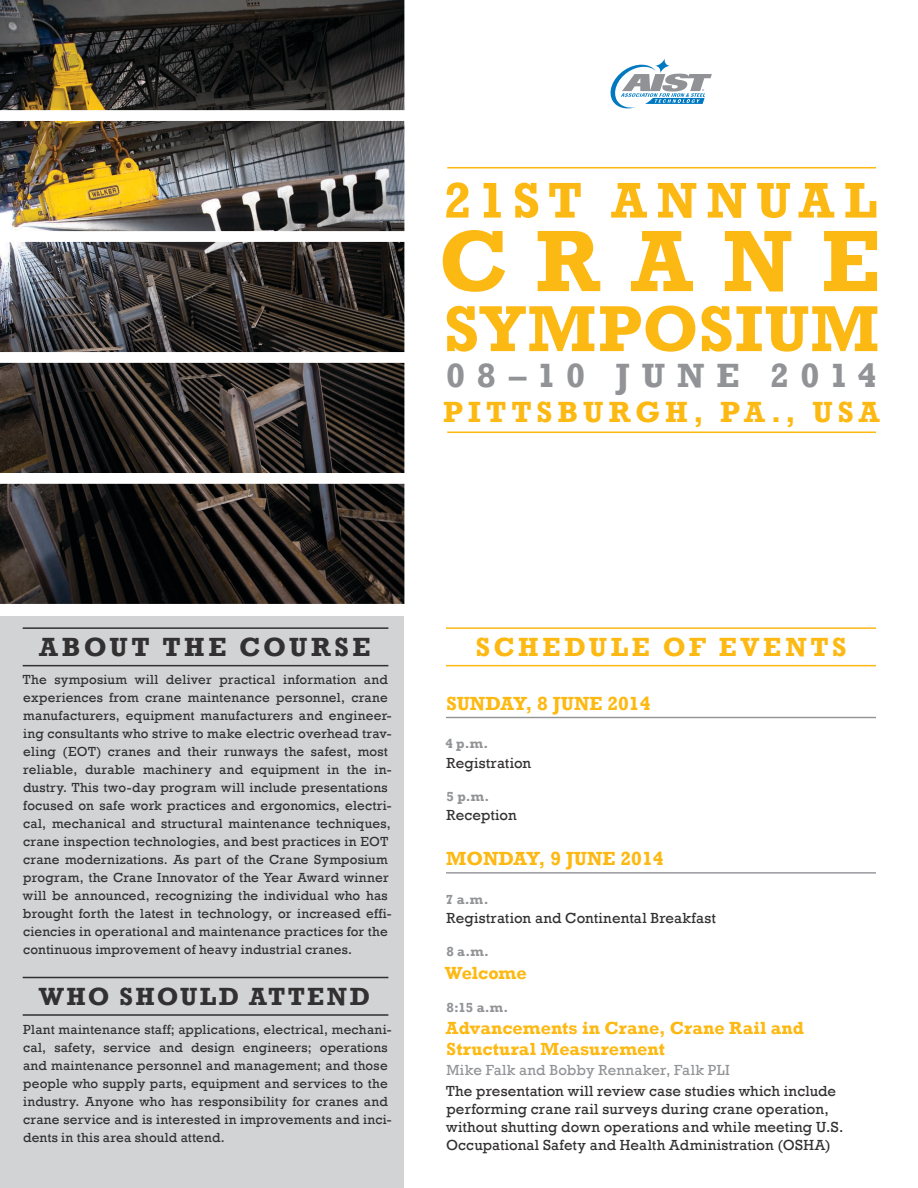
<style>
.page{position:relative;width:918px;height:1188px;background:#fff}
.page>*{position:absolute;margin:0;border:0;box-sizing:border-box;transform-origin:0 0}
.t1{font:700 88.5px "Rockwell";letter-spacing:.33em;color:#fdb913}
.t2{font:700 66px "Rockwell";letter-spacing:.02em;color:#fdb913}
.t3{font:700 51px "Rockwell";letter-spacing:.17em;color:#fdb913}
.t4{font:700 34.5px "Rockwell";letter-spacing:.335em;color:#919396}
.t5{font:700 30px "Rockwell";letter-spacing:.165em;color:#fdb913}
.t6{font:700 27px "Rockwell";letter-spacing:.135em;color:#fdb913}
.t7{font:700 27px "Rockwell";letter-spacing:.13em;color:#323031}
.t8{font:700 25.5px "Rockwell";letter-spacing:.09em;color:#323031}
.t9{font:700 19.5px "Rockwell";color:#fdb913}
.t10{font:700 18px/21px "Rockwell";letter-spacing:.005em;color:#fdb913}
.t11{font:15px/18px "Rockwell";letter-spacing:.01em;color:#323031}
.t12{font:15px "Rockwell";letter-spacing:.015em;color:#919396}
.t13{font:13.5px/18px "Rockwell";letter-spacing:.015em;color:#323031}
.t14{font:700 13.5px "Rockwell";color:#919396}
</style>
<div class="page">
<svg style="left:611px;top:59px;width:101px;height:49px"></svg>
<div style="left:0;top:616px;width:404px;height:572px;background:#d1d3d4"></div>
<hr style="left:23px;top:627px;width:365px;height:2px;background:#323031">
<hr style="left:23px;top:665px;width:365px;height:1px;background:#323031">
<hr style="left:23px;top:977px;width:365px;height:1px;background:#323031">
<hr style="left:23px;top:1014px;width:365px;height:2px;background:#323031">
<hr style="left:447px;top:431px;width:429px;height:2px;background:#fdb913">
<hr style="left:447px;top:167px;width:429px;height:2px;background:#fdb913">
<hr style="left:446px;top:627px;width:430px;height:2px;background:#fdb913">
<hr style="left:446px;top:665px;width:430px;height:1px;background:#fdb913">
<hr style="left:446px;top:717px;width:430px;height:1px;background:#919396">
<hr style="left:446px;top:872px;width:430px;height:2px;background:#919396">
<img style="left:0;top:0;width:404px;height:604px">
<h3 class="t3" style="left:444px;top:170px;width:435px">21ST ANNUAL</h3>
<h1 class="t1" style="left:438px;top:208px;width:443px">CRANE</h1>
<h2 class="t2" style="left:444px;top:289px;width:437px">SYMPOSIUM</h2>
<h3 class="t4" style="left:446px;top:355px;width:432px">08–10 JUNE 2014</h3>
<h3 class="t5" style="left:443px;top:393px;width:438px">PITTSBURGH, PA., USA</h3>
<h3 class="t7" style="left:39px;top:630px;width:333px">ABOUT THE COURSE</h3>
<p class="t13" style="left:23px;top:671px;width:370px">The symposium will deliver practical information and experiences from crane maintenance personnel, crane manufacturers, equipment manufacturers and engineer&shy;ing consultants who strive to make electric overhead trav&shy;eling (EOT) cranes and their runways the safest, most reliable, durable machinery and equipment in the in&shy;dustry. This two-day program will include presentations focused on safe work practices and ergonomics, electri&shy;cal, mechanical and structural maintenance techniques, crane inspection technologies, and best practices in EOT crane modernizations. As part of the Crane Symposium program, the Crane Innovator of the Year Award winner will be announced, recognizing the individual who has brought forth the latest in technology, or increased effi&shy;ciencies in operational and maintenance practices for the continuous improvement of heavy industrial cranes.</p>
<h3 class="t8" style="left:39px;top:981px;width:333px">WHO SHOULD ATTEND</h3>
<p class="t13" style="left:23px;top:1020px;width:370px">Plant maintenance staff; applications, electrical, mechani&shy;cal, safety, service and design engineers; operations and maintenance personnel and management; and those people who supply parts, equipment and services to the industry. Anyone who has responsibility for cranes and crane service and is interested in improvements and inci&shy;dents in this area should attend.</p>
<h3 class="t6" style="left:476px;top:630px;width:372px">SCHEDULE OF EVENTS</h3>
<h3 class="t9" style="left:446px;top:692px;width:206px">SUNDAY, 8 JUNE 2014</h3>
<p class="t14" style="left:445px;top:736px;width:44px">4 p.m.</p>
<p class="t11" style="left:446px;top:754px;width:86px">Registration</p>
<p class="t14" style="left:447px;top:788px;width:44px">5 p.m.</p>
<p class="t11" style="left:446px;top:806px;width:72px">Reception</p>
<h3 class="t9" style="left:446px;top:847px;width:219px">MONDAY, 9 JUNE 2014</h3>
<p class="t14" style="left:446px;top:891px;width:44px">7 a.m.</p>
<p class="t11" style="left:446px;top:909px;width:271px">Registration and Continental Breakfast</p>
<p class="t14" style="left:447px;top:943px;width:44px">8 a.m.</p>
<h3 class="t10" style="left:445px;top:962px;width:84px">Welcome</h3>
<p class="t14" style="left:447px;top:999px;width:63px">8:15 a.m.</p>
<h3 class="t10" style="left:446px;top:1018px;width:360px">Advancements in Crane, Crane Rail and<br>Structural Measurement</h3>
<p class="t12" style="left:446px;top:1061px;width:285px">Mike Falk and Bobby Rennaker, Falk PLI</p>
<p class="t11" style="left:446px;top:1082px;width:399px">The presentation will review case studies which include performing crane rail surveys during crane operation, without shutting down operations and while meeting U.S.<br>Occupational Safety and Health Administration (OSHA)</p>
</div>
